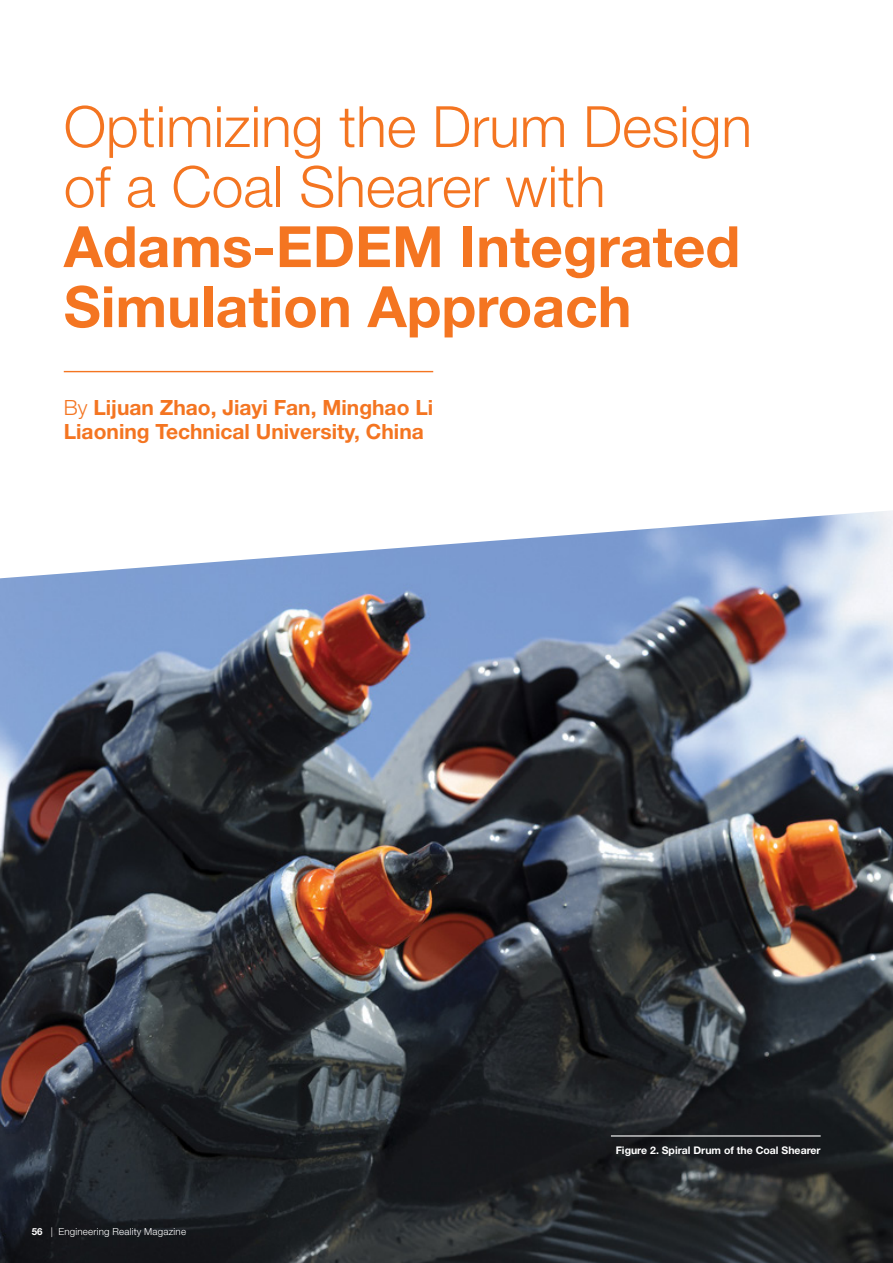
<style>
.page{position:relative;width:893px;height:1263px;background:#fff}
.page>*{position:absolute;margin:0;border:0;box-sizing:border-box;transform-origin:0 0}
.t1{font:300 57px/60px "Helvetica Neue LT Std";color:#f47521}
.t2{font:700 57px/60px "Helvetica Neue LT Std";color:#f47521}
.t3{font:700 21px/24px "Helvetica Neue LT Std";color:#f47521}
.t4{font:700 10.5px "Helvetica Neue LT Std";color:#fff}
.t5{font:300 9.75px "Helvetica Neue LT Std";letter-spacing:.02em;color:#fff}
.s1{font-weight:300}
.s2{font-weight:700}
</style>
<div class="page">
<hr style="left:64px;top:371px;width:369px;height:1px;background:#f47521">
<img style="left:0;top:511px;width:893px;height:752px">
<hr style="left:611px;top:1135px;width:210px;height:1px;background:#fff">
<h1 class="t1" style="left:64px;top:96px;width:690px">Optimizing the Drum Design of a Coal Shearer with</h1>
<h1 class="t2" style="left:64px;top:215px;width:678px">Adams-EDEM Integrated<br>Simulation Approach</h1>
<p class="t3" style="left:64px;top:395px;width:371px"><span class="s1">By</span> Lijuan Zhao, Jiayi Fan, Minghao Li<br>Liaoning Technical University, China</p>
<p class="t5" style="left:32px;top:1225px;width:156px"><span class="s2">56</span> | Engineering Reality Magazine</p>
<p class="t4" style="left:616px;top:1143px;width:206px">Figure 2. Spiral Drum of the Coal Shearer</p>
</div>
